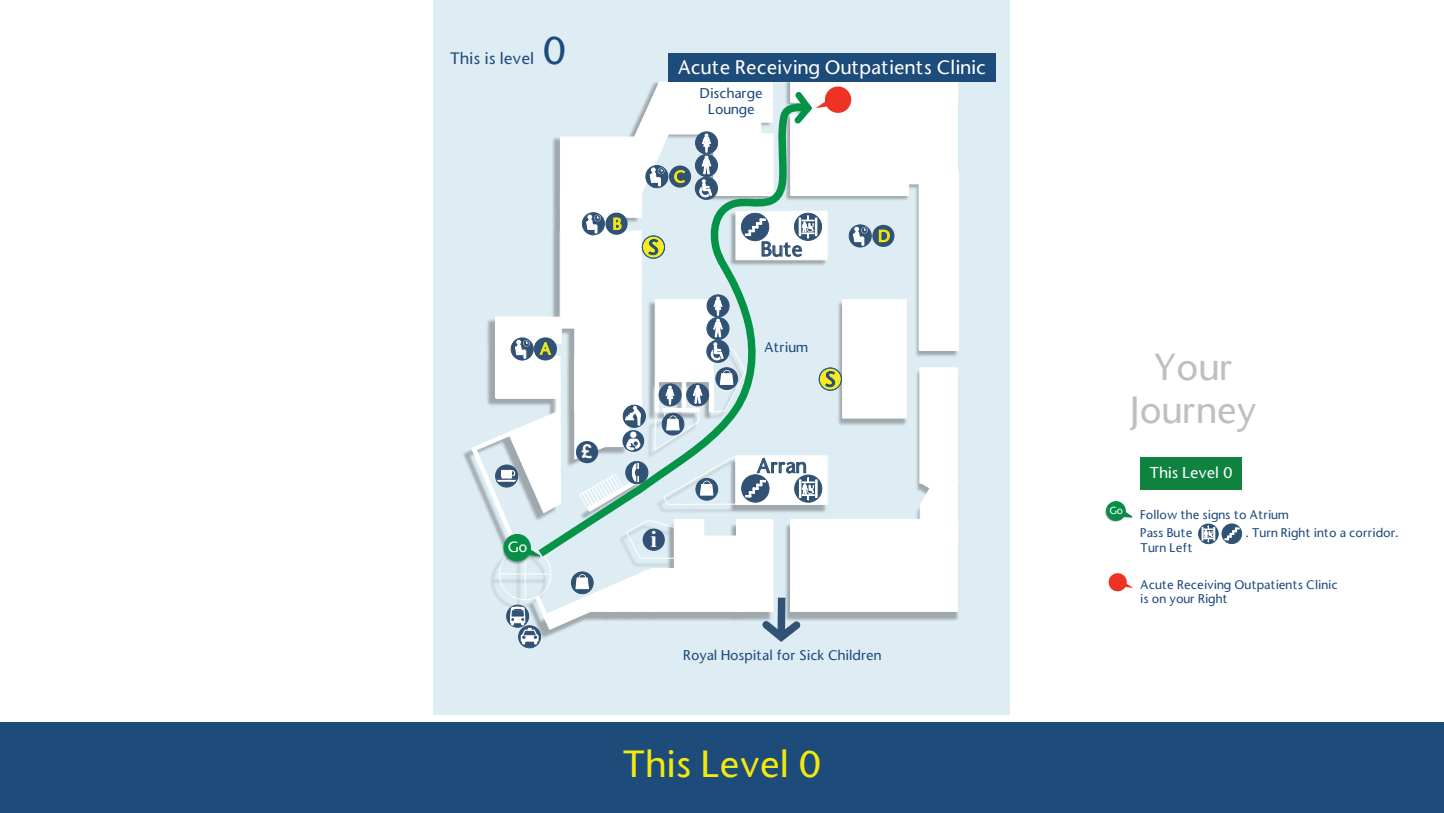
<style>
.page{position:relative;width:1444px;height:813px;background:#fff}
.page>*{position:absolute;margin:0;border:0;box-sizing:border-box;transform-origin:0 0}
.t1{font:500 37.5px "Stone Sans";color:#1e4a7e}
.t2{font:500 36px/43.2px "Stone Sans";color:#c0bfbf;text-align:center}
.t3{font:500 36px "Stone Sans";color:#f3e90c}
.t4{font:700 23.55px "Times New Roman";color:#fff}
.t5{font:500 19.88px "Stone Sans";color:#1e4a7e}
.t6{font:500 19.5px "Stone Sans";color:#315274}
.t7{font:700 18.83px "Arial";color:#fff}
.t8{font:500 18.75px "Stone Sans";color:#fff}
.t9{font:500 15.75px "Stone Sans";color:#1e4a7e}
.t10{font:500 15.75px "Stone Sans";color:#f5ea14}
.t11{font:500 15px "Stone Sans";color:#fff}
.t12{font:500 14.4px "Stone Sans";color:#fff}
.t13{font:500 13.5px/16.2px "Stone Sans";color:#1e4a7e;text-align:center}
.t14{font:500 12px/14.4px "Stone Sans";color:#1e4a7e}
.t15{font:500 9.98px "Stone Sans";color:#fff}
</style>
<div class="page">
<div style="left:0;top:722px;width:1444px;height:90px;background:#1d4c7b"></div>
<div style="left:433px;top:0;width:577px;height:713px;background:#deedf4"></div>
<img style="left:463px;top:66px;width:496px;height:555px">
<div style="left:790px;top:114px;width:119px;height:82px;background:#fff"></div>
<div style="left:919px;top:171px;width:39px;height:179px;background:#fff"></div>
<div style="left:918px;top:171px;width:39px;height:179px;border:1px solid #fff"></div>
<div style="left:790px;top:69px;width:168px;height:34px;background:#fff"></div>
<div style="left:802px;top:102px;width:156px;height:82px;background:#fff"></div>
<div style="left:659px;top:81px;width:114px;height:41px;background:#fff"></div>
<div style="left:735px;top:211px;width:92px;height:49px;background:#fff"></div>
<div style="left:842px;top:299px;width:65px;height:119px;background:#fff"></div>
<div style="left:735px;top:455px;width:92px;height:49px;background:#fff"></div>
<div style="left:919px;top:367px;width:39px;height:116px;background:#fff;border:1px solid #fff"></div>
<div style="left:790px;top:519px;width:168px;height:92px;background:#fff"></div>
<div style="left:936px;top:476px;width:22px;height:71px;background:#fff"></div>
<div style="left:920px;top:504px;width:21px;height:32px;background:#fff"></div>
<svg style="left:918px;top:466px;width:37px;height:50px"></svg>
<svg style="left:518px;top:625px;width:23px;height:22px"></svg>
<div style="left:518px;top:625px;width:23px;height:22px;border:1px solid #315274;border-radius:50%"></div>
<svg style="left:609px;top:80px;width:79px;height:20px"></svg>
<div style="left:849px;top:225px;width:22px;height:22px;background:#315274;border-radius:50%"></div>
<div style="left:849px;top:225px;width:22px;height:22px;border:1px solid #315274;border-radius:50%"></div>
<svg style="left:853px;top:227px;width:14px;height:18px"></svg>
<svg style="left:872px;top:225px;width:22px;height:22px"></svg>
<svg style="left:879px;top:229px;width:11px;height:13px"></svg>
<svg style="left:819px;top:368px;width:22px;height:22px"></svg>
<div style="left:819px;top:367px;width:22px;height:23px;border:1px solid #275d90;border-radius:50%"></div>
<div style="left:819px;top:367px;width:23px;height:23px;border:1px solid #275d90;border-radius:50%"></div>
<svg style="left:825px;top:371px;width:10px;height:16px"></svg>
<svg style="left:795px;top:475px;width:27px;height:27px"></svg>
<div style="left:795px;top:475px;width:27px;height:27px;border:1px solid #315274;border-radius:50%"></div>
<svg style="left:794px;top:213px;width:27px;height:27px"></svg>
<div style="left:794px;top:213px;width:27px;height:27px;border:1px solid #315274;border-radius:50%"></div>
<svg style="left:533px;top:100px;width:284px;height:197px"></svg>
<svg style="left:793px;top:86px;width:60px;height:39px"></svg>
<svg style="left:471px;top:297px;width:346px;height:347px"></svg>
<div style="left:669px;top:53px;width:327px;height:29px;background:#1d4b7a"></div>
<svg style="left:1108px;top:573px;width:25px;height:19px"></svg>
<svg style="left:1222px;top:523px;width:19px;height:20px"></svg>
<div style="left:1222px;top:523px;width:19px;height:20px;border:1px solid #315274;border-radius:50%"></div>
<svg style="left:1224px;top:527px;width:15px;height:12px"></svg>
<svg style="left:1198px;top:523px;width:20px;height:20px"></svg>
<div style="left:1198px;top:523px;width:20px;height:20px;border:1px solid #315274;border-radius:50%"></div>
<svg style="left:1202px;top:525px;width:13px;height:17px"></svg>
<svg style="left:1105px;top:501px;width:27px;height:20px"></svg>
<div style="left:1140px;top:457px;width:102px;height:32px;background:#0f8240"></div>
<h3 class="t9" style="left:450px;top:48px;width:86px">This is level</h3>
<h1 class="t1" style="left:542px;top:26px;width:26px">0</h1>
<h3 class="t10" style="left:613px;top:214px;width:10px">B</h3>
<h3 class="t8" style="left:678px;top:55px;width:310px">Acute Receiving Outpatients Clinic</h3>
<p class="t13" style="left:700px;top:85px;width:64px">Discharge<br>Lounge</p>
<h3 class="t10" style="left:674px;top:166px;width:13px">C</h3>
<h3 class="t5" style="left:648px;top:234px;width:13px">S</h3>
<h3 class="t6" style="left:761px;top:236px;width:43px">Bute</h3>
<h3 class="t10" style="left:878px;top:226px;width:13px">D</h3>
<h3 class="t10" style="left:540px;top:338px;width:13px">A</h3>
<p class="t12" style="left:508px;top:537px;width:21px">Go</p>
<h3 class="t7" style="left:582px;top:438px;width:12px">£</h3>
<h3 class="t4" style="left:650px;top:523px;width:8px">i</h3>
<p class="t13" style="left:764px;top:339px;width:45px">Atrium</p>
<h3 class="t5" style="left:824px;top:366px;width:13px">S</h3>
<h3 class="t6" style="left:757px;top:453px;width:52px">Arran</h3>
<p class="t13" style="left:683px;top:646px;width:200px">Royal Hospital for Sick Children</p>
<h2 class="t3" style="left:622px;top:741px;width:201px">This Level 0</h2>
<h2 class="t2" style="left:1130px;top:345px;width:128px">Your<br>Journey</h2>
<p class="t15" style="left:1109px;top:503px;width:15px">Go</p>
<p class="t11" style="left:1149px;top:462px;width:85px">This Level 0</p>
<p class="t14" style="left:1140px;top:507px;width:150px">Follow the signs to Atrium</p>
<p class="t14" style="left:1140px;top:525px;width:54px">Pass Bute</p>
<p class="t14" style="left:1245px;top:525px;width:154px">. Turn Right into a corridor.</p>
<p class="t14" style="left:1140px;top:540px;width:54px">Turn Left</p>
<p class="t14" style="left:1140px;top:577px;width:199px">Acute Receiving Outpatients Clinic is on your Right</p>
</div>
